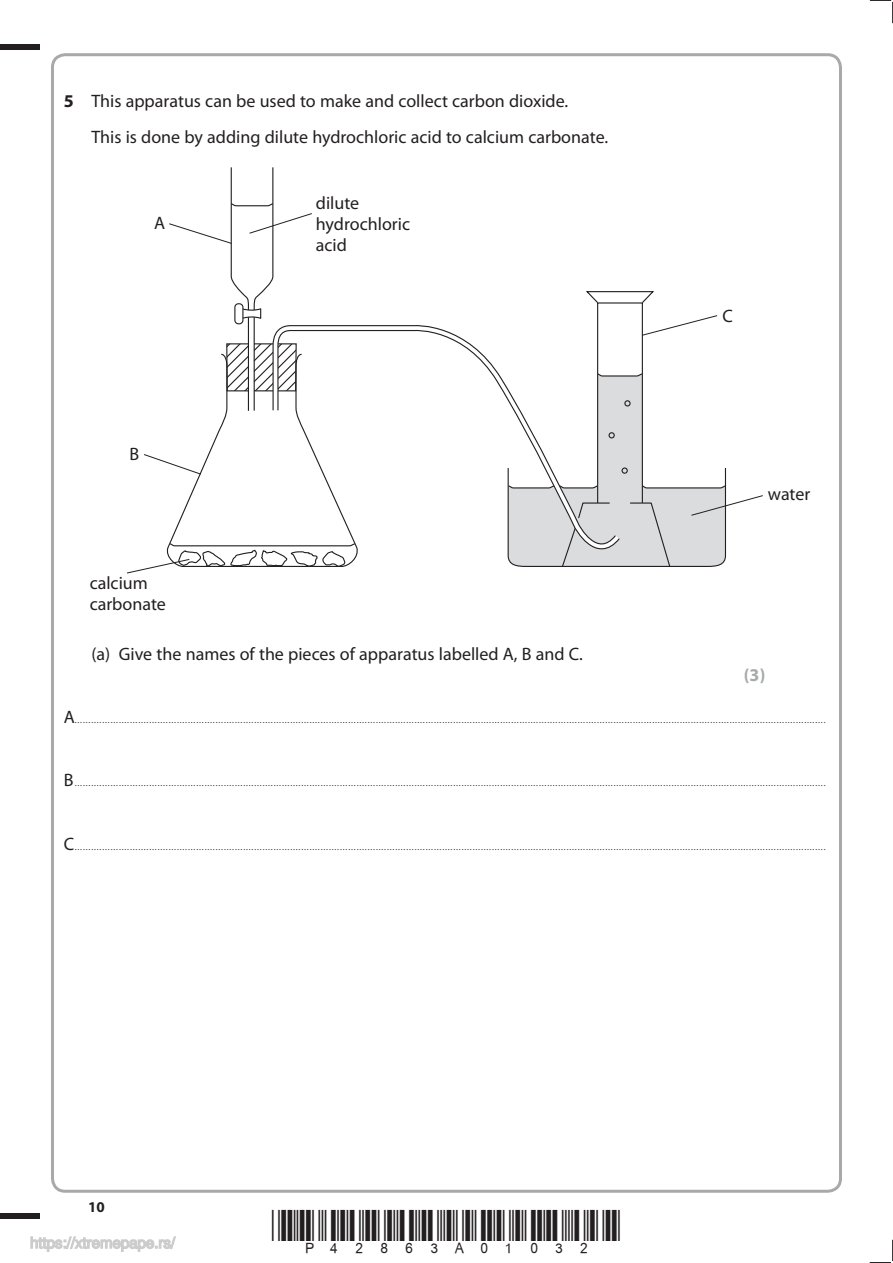
<style>
.page{position:relative;width:893px;height:1263px;background:#fff}
.page>*{position:absolute;margin:0;border:0;box-sizing:border-box;transform-origin:0 0}
.t1{font:18px/21px "Myriad Pro";color:#231f20}
.t2{font:700 18px "Myriad Pro";color:#a7a9ab}
.t3{font:700 15px "Myriad Pro";color:#231f20}
.t4{font:9px "Myriad Pro";color:#231f20}
.s1{font-weight:700}
.s2{font-size:18px}
</style>
<div class="page">
<div style="left:0;top:44px;width:40px;height:5px;background:#231f20"></div>
<div style="left:0;top:1214px;width:40px;height:5px;background:#231f20"></div>
<svg style="left:870px;top:0;width:23px;height:23px"></svg>
<svg style="left:870px;top:1240px;width:23px;height:23px"></svg>
<svg style="left:586px;top:291px;width:68px;height:13px"></svg>
<svg style="left:359px;top:324px;width:240px;height:75px"></svg>
<svg style="left:507px;top:372px;width:256px;height:195px"></svg>
<svg style="left:641px;top:315px;width:77px;height:21px"></svg>
<svg style="left:127px;top:167px;width:232px;height:407px"></svg>
<svg style="left:30px;top:1236px;width:146px;height:16px"></svg>
<h1 class="t1" style="left:91px;top:85px;width:518px;line-height:36px;text-indent:-28px"><span class="s1">5</span> This apparatus can be used to make and collect carbon dioxide.<br>This is done by adding dilute hydrochloric acid to calcium carbonate.</h1>
<h1 class="t1" style="left:154px;top:214px;width:13px">A</h1>
<h1 class="t1" style="left:130px;top:445px;width:11px">B</h1>
<h1 class="t1" style="left:90px;top:574px;width:78px">calcium carbonate</h1>
<h1 class="t1" style="left:316px;top:194px;width:96px">dilute hydrochloric acid</h1>
<h1 class="t1" style="left:91px;top:645px;width:493px">(a) Give the names of the pieces of apparatus labelled A, B and C.</h1>
<h1 class="t1" style="left:723px;top:307px;width:12px">C</h1>
<h1 class="t1" style="left:768px;top:485px;width:44px">water</h1>
<h1 class="t2" style="left:744px;top:667px;width:23px">(3)</h1>
<p class="t4" style="left:64px;top:716px;width:763px"><span class="s2">A</span> ................................................................................................................................................................................................................................................................................</p>
<p class="t4" style="left:64px;top:780px;width:763px"><span class="s2">B</span> ................................................................................................................................................................................................................................................................................</p>
<p class="t4" style="left:64px;top:843px;width:763px"><span class="s2">C</span> ................................................................................................................................................................................................................................................................................</p>
<h2 class="t3" style="left:88px;top:1201px;width:18px">10</h2>
</div>
